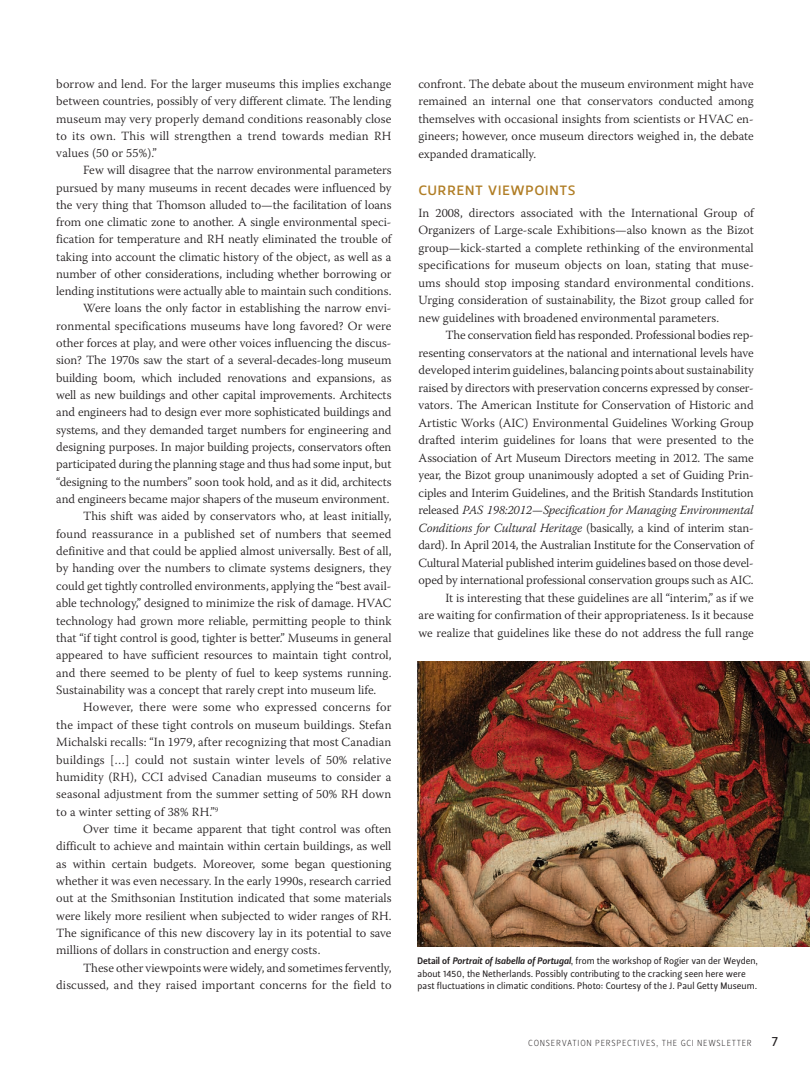
<style>
.page{position:relative;width:810px;height:1080px;background:#fff}
.page>*{position:absolute;margin:0;border:0;box-sizing:border-box;transform-origin:0 0}
.t1{font:17.5px "Leitura Sans Grot 2";letter-spacing:.02em;color:#b07d24}
.t2{font:13.75px "Leitura Sans Grot 2";color:#231f20}
.t3{font:300 12.5px/17.5px "Warnock Pro";color:#231f20;text-align:justify}
.t4{font:300 12.5px "Warnock Pro";letter-spacing:.02em;color:#231f20}
.t5{font:9.38px/12.5px "Leitura Sans Grot 2";letter-spacing:.005em;color:#231f20}
.t6{font:8.75px "Leitura Sans Grot 1";letter-spacing:.085em;color:#231f20}
.s1{font-style:italic}
.s2{font-family:"Leitura Sans Grot 3"}
.s3{font-family:"Leitura Sans Italic 3"}
</style>
<div class="page">
<img style="left:418px;top:662px;width:392px;height:284px">
<p class="t3" style="left:56px;top:75px;width:337px">borrow and lend. For the larger museums this implies exchange between countries, possibly of very different climate. The lending museum may very properly demand conditions reasonably close to its own. This will strengthen a trend towards median RH values (50 or 55%).”</p>
<p class="t3" style="left:83px;top:161px;width:310px">Few will disagree that the narrow environmental parameters</p>
<p class="t3" style="left:56px;top:179px;width:337px">pursued by many museums in recent decades were influenced by</p>
<p class="t3" style="left:56px;top:196px;width:337px">the very thing that Thomson alluded to—the facilitation of loans</p>
<p class="t3" style="left:56px;top:213px;width:337px">from one climatic zone to another. A single environmental speci-</p>
<p class="t3" style="left:56px;top:230px;width:337px">fication for temperature and RH neatly eliminated the trouble of</p>
<p class="t3" style="left:56px;top:248px;width:337px">taking into account the climatic history of the object, as well as a</p>
<p class="t3" style="left:56px;top:265px;width:337px">number of other considerations, including whether borrowing or</p>
<p class="t3" style="left:56px;top:282px;width:337px">lending institutions were actually able to maintain such conditions.</p>
<p class="t3" style="left:83px;top:299px;width:310px">Were loans the only factor in establishing the narrow envi-</p>
<p class="t3" style="left:56px;top:317px;width:337px">ronmental specifications museums have long favored? Or were</p>
<p class="t3" style="left:56px;top:334px;width:337px">other forces at play, and were other voices influencing the discus-</p>
<p class="t3" style="left:56px;top:351px;width:337px">sion? The 1970s saw the start of a several-decades-long museum</p>
<p class="t3" style="left:56px;top:369px;width:337px">building boom, which included renovations and expansions, as</p>
<p class="t3" style="left:56px;top:386px;width:337px">well as new buildings and other capital improvements. Architects</p>
<p class="t3" style="left:56px;top:403px;width:337px">and engineers had to design ever more sophisticated buildings and</p>
<p class="t3" style="left:56px;top:421px;width:337px">systems, and they demanded target numbers for engineering and</p>
<p class="t3" style="left:56px;top:438px;width:337px">designing purposes. In major building projects, conservators often</p>
<p class="t3" style="left:56px;top:455px;width:337px">participated during the planning stage and thus had some input, but</p>
<p class="t3" style="left:56px;top:473px;width:337px">“designing to the numbers” soon took hold, and as it did, architects</p>
<p class="t3" style="left:56px;top:490px;width:335px">and engineers became major shapers of the museum environment.</p>
<p class="t3" style="left:83px;top:507px;width:310px">This shift was aided by conservators who, at least initially,</p>
<p class="t3" style="left:56px;top:525px;width:337px">found reassurance in a published set of numbers that seemed</p>
<p class="t3" style="left:56px;top:542px;width:337px">definitive and that could be applied almost universally. Best of all,</p>
<p class="t3" style="left:56px;top:559px;width:337px">by handing over the numbers to climate systems designers, they</p>
<p class="t3" style="left:56px;top:577px;width:337px">could get tightly controlled environments, applying the “best avail-</p>
<p class="t3" style="left:56px;top:594px;width:337px">able technology,” designed to minimize the risk of damage. HVAC</p>
<p class="t3" style="left:56px;top:611px;width:337px">technology had grown more reliable, permitting people to think</p>
<p class="t3" style="left:56px;top:629px;width:337px">that “if tight control is good, tighter is better.” Museums in general</p>
<p class="t3" style="left:56px;top:646px;width:337px">appeared to have sufficient resources to maintain tight control,</p>
<p class="t3" style="left:56px;top:664px;width:337px">and there seemed to be plenty of fuel to keep systems running.</p>
<p class="t3" style="left:56px;top:681px;width:322px">Sustainability was a concept that rarely crept into museum life.</p>
<p class="t4" style="left:83px;top:700px;width:310px">However, there were some who expressed concerns for</p>
<p class="t3" style="left:56px;top:716px;width:337px">the impact of these tight controls on museum buildings. Stefan</p>
<p class="t3" style="left:56px;top:733px;width:337px">Michalski recalls: “In 1979, after recognizing that most Canadian</p>
<p class="t3" style="left:56px;top:750px;width:337px">buildings […] could not sustain winter levels of 50% relative</p>
<p class="t3" style="left:56px;top:768px;width:337px">humidity (RH), CCI advised Canadian museums to consider a</p>
<p class="t3" style="left:56px;top:785px;width:337px">seasonal adjustment from the summer setting of 50% RH down</p>
<p class="t3" style="left:56px;top:803px;width:164px">to a winter setting of 38% RH.”<sup>9</sup></p>
<p class="t3" style="left:83px;top:820px;width:310px">Over time it became apparent that tight control was often</p>
<p class="t3" style="left:56px;top:837px;width:337px">difficult to achieve and maintain within certain buildings, as well</p>
<p class="t3" style="left:56px;top:855px;width:337px">as within certain budgets. Moreover, some began questioning</p>
<p class="t3" style="left:56px;top:872px;width:337px">whether it was even necessary. In the early 1990s, research carried</p>
<p class="t3" style="left:56px;top:889px;width:337px">out at the Smithsonian Institution indicated that some materials</p>
<p class="t3" style="left:56px;top:906px;width:337px">were likely more resilient when subjected to wider ranges of RH.</p>
<p class="t3" style="left:56px;top:924px;width:337px">The significance of this new discovery lay in its potential to save</p>
<p class="t3" style="left:56px;top:941px;width:266px">millions of dollars in construction and energy costs.</p>
<p class="t3" style="left:83px;top:959px;width:310px">These other viewpoints were widely, and sometimes fervently,</p>
<p class="t3" style="left:56px;top:976px;width:337px">discussed, and they raised important concerns for the field to</p>
<p class="t3" style="left:418px;top:75px;width:337px">confront. The debate about the museum environment might have remained an internal one that conservators conducted among themselves with occasional insights from scientists or HVAC en&shy;gineers; however, once museum directors weighed in, the debate expanded dramatically.</p>
<h1 class="t1" style="left:418px;top:179px;width:159px">current viewpoints</h1>
<p class="t3" style="left:418px;top:204px;width:337px">In 2008, directors associated with the International Group of Organizers of Large-scale Exhibitions—also known as the Bizot group—kick-started a complete rethinking of the environmental specifications for museum objects on loan, stating that muse&shy;ums should stop imposing standard environmental conditions.<br>Urging consideration of sustainability, the Bizot group called for new guidelines with broadened environmental parameters.</p>
<p class="t3" style="left:418px;top:326px;width:337px;text-align:right">The conservation field has responded. Professional bodies rep&shy;resenting conservators at the national and international levels have developed interim guidelines, balancing points about sustainability raised by directors with preservation concerns expressed by conser&shy;vators. The American Institute for Conservation of Historic and Artistic Works (AIC) Environmental Guidelines Working Group drafted interim guidelines for loans that were presented to the Association of Art Museum Directors meeting in 2012. The same year, the Bizot group unanimously adopted a set of Guiding Prin&shy;ciples and Interim Guidelines, and the British Standards Institution released <span class="s1">PAS 198:2012—Specification for Managing Environmental Conditions for Cultural Heritage</span> (basically, a kind of interim stan&shy;dard). In April 2014, the Australian Institute for the Conservation of Cultural Material published interim guidelines based on those devel&shy;oped by international professional conservation groups such as AIC.<br>It is interesting that these guidelines are all “interim,” as if we<br>are waiting for confirmation of their appropriateness. Is it because we realize that guidelines like these do not address the full range</p>
<p class="t5" style="left:418px;top:955px;width:342px"><span class="s2">Detail of</span> <span class="s3">Portrait of Isabella of Portugal</span>, from the workshop of Rogier van der Weyden, about 1450, the Netherlands. Possibly contributing to the cracking seen here were past fluctuations in climatic conditions. Photo: Courtesy of the J. Paul Getty Museum.</p>
<p class="t6" style="left:528px;top:1037px;width:225px">CONSERVATION PERSPECTIVES, THE GCI N EWSLETTER</p>
<p class="t2" style="left:772px;top:1033px;width:8px">7</p>
</div>
